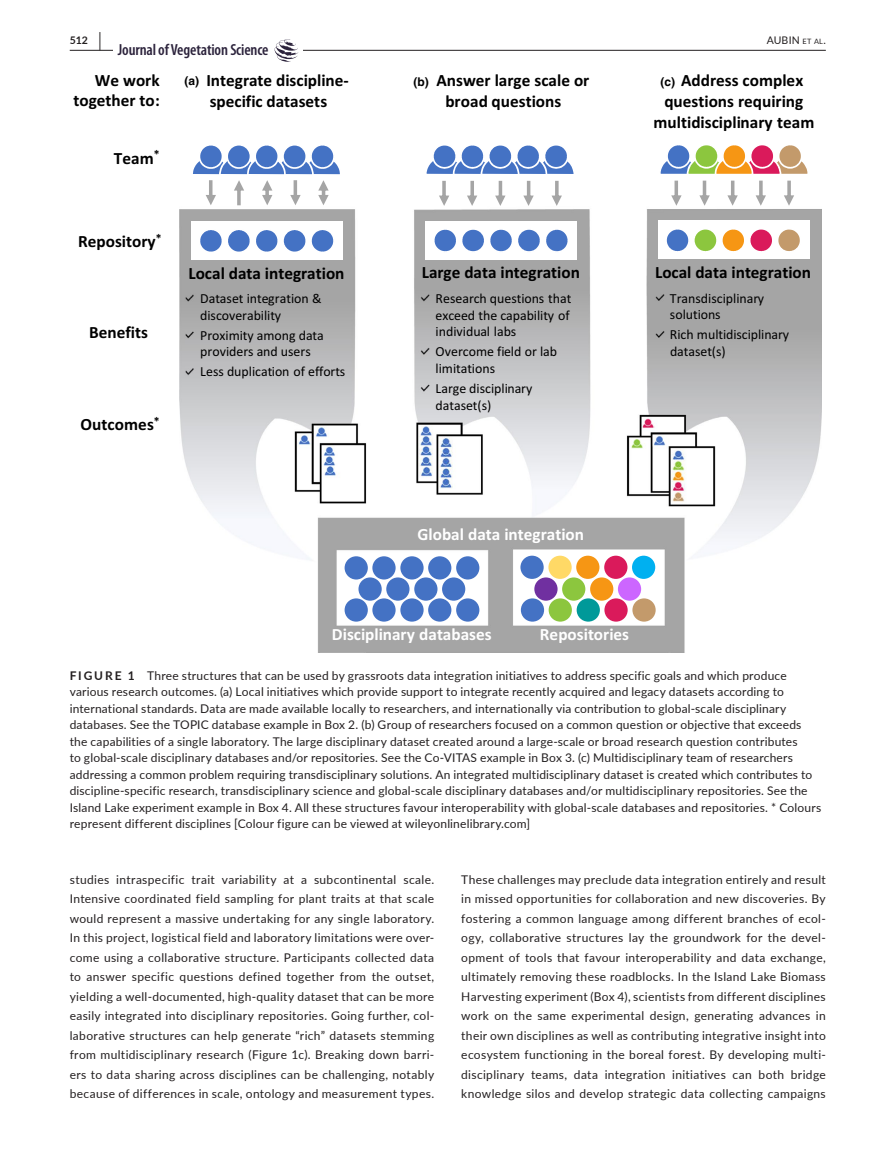
<style>
.page{position:relative;width:893px;height:1174px;background:#fff}
.page>*{position:absolute;margin:0;border:0;box-sizing:border-box;transform-origin:0 0}
.t1{font:700 17.25px/20.7px "Calibri";color:#000;text-align:center}
.t2{font:700 17.25px "Calibri";color:#fff}
.t3{font:600 condensed 16.05px "Myriad Pro";letter-spacing:-.01em;color:#2c233c}
.t4{font:13.95px/16.6px "Calibri";color:#000}
.t5{font:12px/19.5px "Lato";letter-spacing:.02em;color:#231f20}
.t6{font:10.5px "Lato";letter-spacing:.015em;color:#231f20}
.t7{font:700 10.5px "Lato";color:#231f20}
.s1{font-size:19.5px}
.s2{font-size:7.35px}
.s3{font-family:"Helvetica";font-size:12px}
.s4{font-weight:700}
</style>
<div class="page">
<hr style="left:70px;top:50px;width:756px;height:1px;background:#231f20">
<div style="left:114px;top:39px;width:189px;height:23px;background:#fff"></div>
<svg style="left:275px;top:39px;width:23px;height:23px"></svg>
<img style="left:179px;top:205px;width:643px;height:447px">
<div style="left:191px;top:221px;width:152px;height:39px;background:#fff"></div>
<svg style="left:193px;top:145px;width:147px;height:60px"></svg>
<svg style="left:200px;top:230px;width:134px;height:22px"></svg>
<div style="left:426px;top:221px;width:151px;height:38px;background:#fff"></div>
<svg style="left:434px;top:229px;width:134px;height:23px"></svg>
<svg style="left:425px;top:145px;width:150px;height:61px"></svg>
<div style="left:658px;top:221px;width:151px;height:38px;background:#fff"></div>
<svg style="left:666px;top:229px;width:134px;height:23px"></svg>
<svg style="left:659px;top:145px;width:150px;height:61px"></svg>
<div style="left:345px;top:556px;width:23px;height:23px;background:#4472c4;border-radius:50%"></div>
<div style="left:372px;top:556px;width:24px;height:23px;background:#4472c4;border-radius:50%"></div>
<div style="left:456px;top:556px;width:23px;height:23px;background:#4472c4;border-radius:50%"></div>
<div style="left:428px;top:556px;width:23px;height:23px;background:#4472c4;border-radius:50%"></div>
<div style="left:400px;top:556px;width:24px;height:23px;background:#4472c4;border-radius:50%"></div>
<div style="left:520px;top:555px;width:24px;height:24px;background:#4472c4;border-radius:50%"></div>
<div style="left:548px;top:555px;width:24px;height:24px;background:#ffd966;border-radius:50%"></div>
<div style="left:632px;top:555px;width:23px;height:24px;background:#00b0f0;border-radius:50%"></div>
<div style="left:604px;top:555px;width:23px;height:24px;background:#da1a5b;border-radius:50%"></div>
<div style="left:576px;top:555px;width:23px;height:24px;background:#f69614;border-radius:50%"></div>
<div style="left:358px;top:577px;width:24px;height:23px;background:#4472c4;border-radius:50%"></div>
<div style="left:442px;top:577px;width:23px;height:23px;background:#4472c4;border-radius:50%"></div>
<div style="left:414px;top:577px;width:23px;height:23px;background:#4472c4;border-radius:50%"></div>
<div style="left:386px;top:577px;width:23px;height:23px;background:#4472c4;border-radius:50%"></div>
<div style="left:345px;top:598px;width:23px;height:23px;background:#4472c4;border-radius:50%"></div>
<div style="left:372px;top:598px;width:24px;height:23px;background:#4472c4;border-radius:50%"></div>
<div style="left:456px;top:598px;width:23px;height:23px;background:#4472c4;border-radius:50%"></div>
<div style="left:428px;top:598px;width:23px;height:23px;background:#4472c4;border-radius:50%"></div>
<div style="left:400px;top:598px;width:24px;height:23px;background:#4472c4;border-radius:50%"></div>
<div style="left:534px;top:577px;width:24px;height:23px;background:#7030a0;border-radius:50%"></div>
<div style="left:562px;top:577px;width:23px;height:23px;background:#8cc63e;border-radius:50%"></div>
<div style="left:618px;top:577px;width:23px;height:23px;background:#c6f;border-radius:50%"></div>
<div style="left:590px;top:577px;width:23px;height:23px;background:#f69614;border-radius:50%"></div>
<div style="left:521px;top:598px;width:23px;height:23px;background:#4472c4;border-radius:50%"></div>
<div style="left:549px;top:598px;width:23px;height:23px;background:#8cc63e;border-radius:50%"></div>
<div style="left:632px;top:598px;width:24px;height:23px;background:#c39a6b;border-radius:50%"></div>
<div style="left:604px;top:598px;width:24px;height:23px;background:#da1a5b;border-radius:50%"></div>
<div style="left:577px;top:598px;width:23px;height:23px;background:#099;border-radius:50%"></div>
<p class="t7" style="left:70px;top:33px;width:33px">512 <span class="s1">|</span></p>
<h2 class="t3" style="left:118px;top:41px;width:152px">Journal of Vegetation Science</h2>
<p class="t6" style="left:767px;top:33px;width:61px">AUBIN <span class="s2">et al</span>.</p>
<h1 class="t1" style="left:74px;top:70px;width:88px;text-align:right">We work together to:</h1>
<h1 class="t1" style="left:114px;top:147px;width:47px">Team<sup>*</sup></h1>
<h1 class="t1" style="left:184px;top:70px;width:166px"><span class="s3">(a)</span> Integrate discipline&shy;specific datasets</h1>
<h1 class="t1" style="left:414px;top:70px;width:177px"><span class="s3">(b)</span> Answer large scale or broad questions</h1>
<h1 class="t1" style="left:654px;top:70px;width:162px"><span class="s3">(c)</span> Address complex questions requiring multidisciplinary team</h1>
<h1 class="t1" style="left:78px;top:231px;width:85px">Repository<sup>*</sup></h1>
<h1 class="t1" style="left:89px;top:322px;width:60px">Benefits</h1>
<h1 class="t1" style="left:81px;top:414px;width:80px">Outcomes<sup>*</sup></h1>
<h1 class="t1" style="left:188px;top:262px;width:158px">Local data integration</h1>
<h1 class="t1" style="left:422px;top:262px;width:160px">Large data integration</h1>
<h1 class="t1" style="left:655px;top:262px;width:158px">Local data integration</h1>
<p class="t4" style="left:200px;top:290px;width:123px">Dataset integration &amp; discoverability</p>
<p class="t4" style="left:200px;top:327px;width:125px">Proximity among data providers and users</p>
<p class="t4" style="left:200px;top:363px;width:147px">Less duplication of efforts</p>
<p class="t4" style="left:670px;top:290px;width:96px">Transdisciplinary solutions</p>
<p class="t4" style="left:670px;top:326px;width:121px">Rich multidisciplinary dataset(s)</p>
<p class="t4" style="left:436px;top:290px;width:137px">Research questions that exceed the capability of individual labs</p>
<p class="t4" style="left:436px;top:343px;width:123px">Overcome field or lab limitations</p>
<p class="t4" style="left:436px;top:380px;width:98px">Large disciplinary dataset(s)</p>
<h1 class="t2" style="left:418px;top:523px;width:168px">Global data integration</h1>
<h1 class="t2" style="left:332px;top:623px;width:161px">Disciplinary databases</h1>
<h1 class="t2" style="left:540px;top:623px;width:91px">Repositories</h1>
<p class="t5" style="left:70px;top:666px;width:753px;line-height:16.5px"><span class="s4">FIGURE 1</span> Three structures that can be used by grassroots data integration initiatives to address specific goals and which produce various research outcomes. (a) Local initiatives which provide support to integrate recently acquired and legacy datasets according to international standards. Data are made available locally to researchers, and internationally via contribution to global-scale disciplinary databases. See the TOPIC database example in Box 2. (b) Group of researchers focused on a common question or objective that exceeds the capabilities of a single laboratory. The large disciplinary dataset created around a large-scale or broad research question contributes<br>to global-scale disciplinary databases and/or repositories. See the Co-VITAS example in Box 3. (c) Multidisciplinary team of researchers addressing a common problem requiring transdisciplinary solutions. An integrated multidisciplinary dataset is created which contributes to discipline-specific research, transdisciplinary science and global-scale disciplinary databases and/or multidisciplinary repositories. See the Island Lake experiment example in Box 4. All these structures favour interoperability with global-scale databases and repositories. * Colours represent different disciplines [Colour figure can be viewed at wileyonlinelibrary.com]</p>
<p class="t5" style="left:70px;top:869px;width:366px;text-align:justify">studies intraspecific trait variability at a subcontinental scale.<br>Intensive coordinated field sampling for plant traits at that scale would represent a massive undertaking for any single laboratory.<br>In this project, logistical field and laboratory limitations were over&shy;come using a collaborative structure. Participants collected data to answer specific questions defined together from the outset, yielding a well-documented, high-quality dataset that can be more easily integrated into disciplinary repositories. Going further, col&shy;laborative structures can help generate “rich” datasets stemming from multidisciplinary research (Figure 1c). Breaking down barri&shy;ers to data sharing across disciplines can be challenging, notably because of differences in scale, ontology and measurement types.</p>
<p class="t5" style="left:461px;top:869px;width:366px">These challenges may preclude data integration entirely and result in missed opportunities for collaboration and new discoveries. By fostering a common language among different branches of ecol&shy;ogy, collaborative structures lay the groundwork for the devel&shy;opment of tools that favour interoperability and data exchange, ultimately removing these roadblocks. In the Island Lake Biomass Harvesting experiment (Box 4), scientists from different disciplines work on the same experimental design, generating advances in their own disciplines as well as contributing integrative insight into ecosystem functioning in the boreal forest. By developing multi&shy;disciplinary teams, data integration initiatives can both bridge knowledge silos and develop strategic data collecting campaigns</p>
</div>
